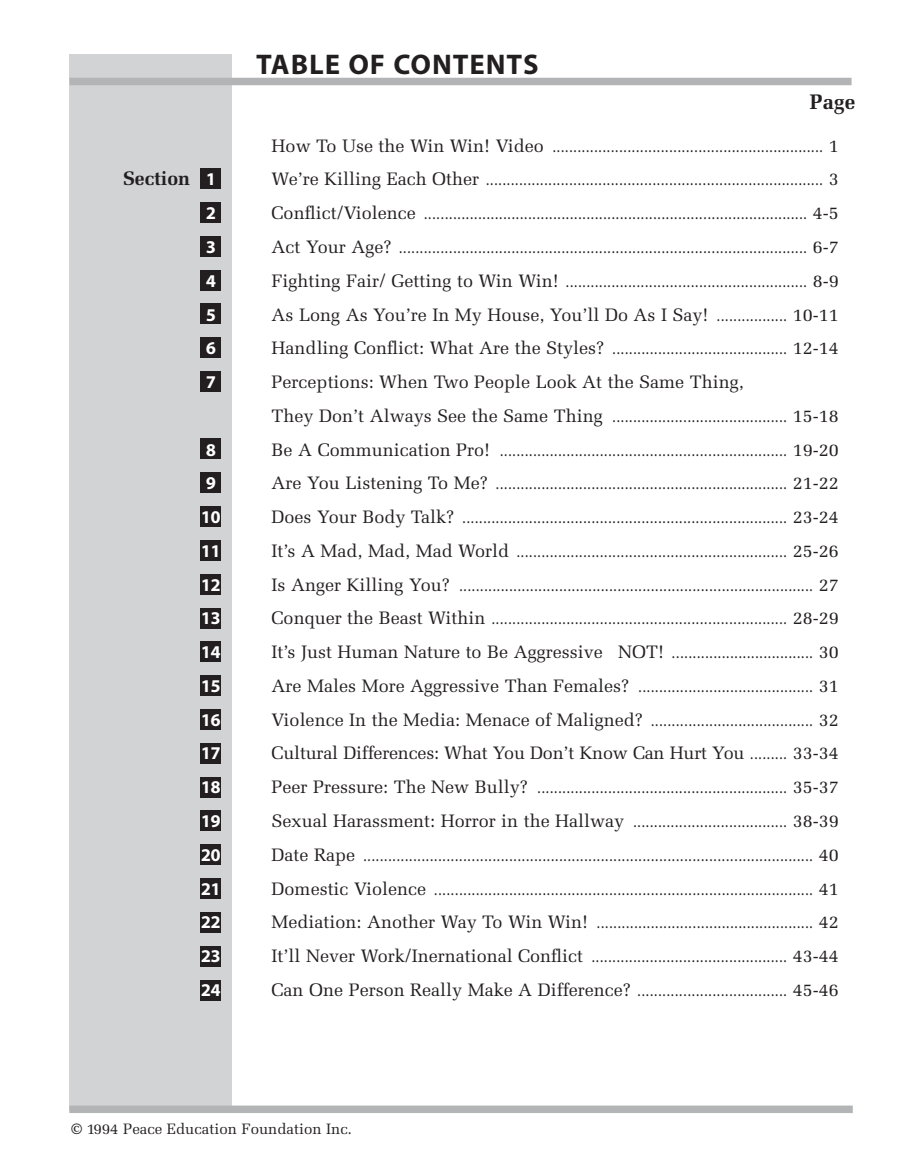
<style>
.page{position:relative;width:905px;height:1175px;background:#fff}
.page>*{position:absolute;margin:0;border:0;box-sizing:border-box;transform-origin:0 0}
.t1{font:28.5px "Myriad Headline";letter-spacing:.055em;color:#231f20}
.t2{font:700 21px "Melior";color:#231f20}
.t3{font:700 19.5px "Melior";color:#231f20}
.t4{font:18px "Melior";color:#231f20}
.t5{font:18px "Myriad Headline";color:#fff}
.t6{font:15px "Melior";color:#231f20}
.s1{font-size:18px}
.s2{font-family:"Myriad Headline";font-weight:400;font-size:18px;color:#fff}
.s3{font-size:15px}
</style>
<div class="page">
<div style="left:69px;top:54px;width:162px;height:1056px;background:#d1d3d4"></div>
<div style="left:69px;top:78px;width:782px;height:7px;background:#b2b4b6"></div>
<div style="left:69px;top:1105px;width:783px;height:8px;background:#b2b4b6"></div>
<div style="left:200px;top:168px;width:21px;height:21px;background:#231f20"></div>
<div style="left:200px;top:439px;width:21px;height:20px;background:#231f20"></div>
<div style="left:200px;top:202px;width:21px;height:20px;background:#231f20"></div>
<div style="left:200px;top:236px;width:21px;height:20px;background:#231f20"></div>
<div style="left:200px;top:270px;width:21px;height:20px;background:#231f20"></div>
<div style="left:200px;top:304px;width:21px;height:20px;background:#231f20"></div>
<div style="left:200px;top:337px;width:21px;height:21px;background:#231f20"></div>
<div style="left:200px;top:371px;width:21px;height:20px;background:#231f20"></div>
<div style="left:200px;top:472px;width:21px;height:21px;background:#231f20"></div>
<div style="left:200px;top:506px;width:21px;height:20px;background:#231f20"></div>
<div style="left:200px;top:540px;width:21px;height:20px;background:#231f20"></div>
<div style="left:200px;top:574px;width:21px;height:20px;background:#231f20"></div>
<div style="left:200px;top:608px;width:21px;height:20px;background:#231f20"></div>
<div style="left:200px;top:641px;width:21px;height:21px;background:#231f20"></div>
<div style="left:200px;top:675px;width:21px;height:21px;background:#231f20"></div>
<div style="left:200px;top:709px;width:21px;height:20px;background:#231f20"></div>
<div style="left:200px;top:743px;width:21px;height:20px;background:#231f20"></div>
<div style="left:200px;top:777px;width:21px;height:20px;background:#231f20"></div>
<div style="left:200px;top:810px;width:21px;height:21px;background:#231f20"></div>
<div style="left:200px;top:844px;width:21px;height:21px;background:#231f20"></div>
<div style="left:200px;top:878px;width:21px;height:20px;background:#231f20"></div>
<div style="left:200px;top:912px;width:21px;height:20px;background:#231f20"></div>
<div style="left:200px;top:946px;width:21px;height:20px;background:#231f20"></div>
<div style="left:200px;top:980px;width:21px;height:20px;background:#231f20"></div>
<h1 class="t1" style="left:256px;top:54px;width:283px">TABLE OF CONTENTS</h1>
<h2 class="t2" style="left:809px;top:94px;width:47px">Page</h2>
<p class="t6" style="left:272px;top:141px;width:569px"><span class="s1">How To Use the Win Win! Video</span> ................................................................. <span class="s1">1</span></p>
<h3 class="t3" style="left:123px;top:172px;width:94px">Section <span class="s2">1</span></h3>
<p class="t6" style="left:272px;top:175px;width:569px"><span class="s1">We’re Killing Each Other</span> ................................................................................. <span class="s1">3</span></p>
<p class="t5" style="left:206px;top:206px;width:11px">2</p>
<p class="t6" style="left:272px;top:208px;width:569px"><span class="s1">Conflict/Violence</span> ............................................................................................ <span class="s1">4-5</span></p>
<p class="t5" style="left:206px;top:240px;width:11px">3</p>
<p class="t6" style="left:272px;top:242px;width:569px"><span class="s1">Act Your Age?</span> .................................................................................................. <span class="s1">6-7</span></p>
<p class="t5" style="left:206px;top:274px;width:11px">4</p>
<p class="t6" style="left:272px;top:276px;width:569px"><span class="s1">Fighting Fair/ Getting to Win Win!</span> .......................................................... <span class="s1">8-9</span></p>
<p class="t5" style="left:206px;top:308px;width:11px">5</p>
<p class="t4" style="left:272px;top:308px;width:568px">As Long As You’re In My House, You’ll Do As I Say! <span class="s3">.................</span> 10-11</p>
<p class="t5" style="left:206px;top:341px;width:11px">6</p>
<p class="t6" style="left:272px;top:343px;width:568px"><span class="s1">Handling Conflict: What Are the Styles?</span> .......................................... <span class="s1">12-14</span></p>
<p class="t5" style="left:206px;top:375px;width:11px">7</p>
<p class="t4" style="left:272px;top:375px;width:473px">Perceptions: When Two People Look At the Same Thing,</p>
<p class="t6" style="left:272px;top:411px;width:568px"><span class="s1">They Don’t Always See the Same Thing</span> .......................................... <span class="s1">15-18</span></p>
<p class="t5" style="left:206px;top:443px;width:11px">8</p>
<p class="t6" style="left:272px;top:445px;width:568px"><span class="s1">Be A Communication Pro!</span> ..................................................................... <span class="s1">19-20</span></p>
<p class="t5" style="left:206px;top:476px;width:11px">9</p>
<p class="t6" style="left:272px;top:478px;width:568px"><span class="s1">Are You Listening To Me?</span> ...................................................................... <span class="s1">21-22</span></p>
<p class="t5" style="left:201px;top:510px;width:21px">10</p>
<p class="t6" style="left:272px;top:512px;width:568px"><span class="s1">Does Your Body Talk?</span> .............................................................................. <span class="s1">23-24</span></p>
<p class="t5" style="left:201px;top:544px;width:21px">11</p>
<p class="t6" style="left:272px;top:546px;width:568px"><span class="s1">It’s A Mad, Mad, Mad World</span> ................................................................. <span class="s1">25-26</span></p>
<p class="t5" style="left:201px;top:578px;width:21px">12</p>
<p class="t6" style="left:272px;top:580px;width:568px"><span class="s1">Is Anger Killing You?</span> ..................................................................................... <span class="s1">27</span></p>
<p class="t5" style="left:201px;top:611px;width:21px">13</p>
<p class="t6" style="left:272px;top:613px;width:568px"><span class="s1">Conquer the Beast Within</span> ....................................................................... <span class="s1">28-29</span></p>
<p class="t5" style="left:201px;top:645px;width:21px">14</p>
<p class="t4" style="left:272px;top:645px;width:568px">It’s Just Human Nature to Be Aggressive NOT! <span class="s3">..................................</span> 30</p>
<p class="t5" style="left:201px;top:679px;width:21px">15</p>
<p class="t6" style="left:272px;top:681px;width:568px"><span class="s1">Are Males More Aggressive Than Females?</span> .......................................... <span class="s1">31</span></p>
<p class="t5" style="left:201px;top:713px;width:21px">16</p>
<p class="t6" style="left:272px;top:715px;width:568px"><span class="s1">Violence In the Media: Menace of Maligned?</span> ....................................... <span class="s1">32</span></p>
<p class="t5" style="left:201px;top:746px;width:21px">17</p>
<p class="t4" style="left:272px;top:746px;width:568px">Cultural Differences: What You Don’t Know Can Hurt You <span class="s3">.........</span> 33-34</p>
<p class="t5" style="left:201px;top:780px;width:21px">18</p>
<p class="t6" style="left:272px;top:782px;width:568px"><span class="s1">Peer Pressure: The New Bully?</span> ............................................................ <span class="s1">35-37</span></p>
<p class="t5" style="left:201px;top:814px;width:21px">19</p>
<p class="t4" style="left:272px;top:814px;width:568px">Sexual Harassment: Horror in the Hallway <span class="s3">.....................................</span> 38-39</p>
<p class="t5" style="left:201px;top:848px;width:21px">20</p>
<p class="t6" style="left:272px;top:850px;width:568px"><span class="s1">Date Rape</span> ............................................................................................................ <span class="s1">40</span></p>
<p class="t5" style="left:201px;top:881px;width:21px">21</p>
<p class="t6" style="left:272px;top:883px;width:568px"><span class="s1">Domestic Violence</span> ........................................................................................... <span class="s1">41</span></p>
<p class="t5" style="left:201px;top:915px;width:21px">22</p>
<p class="t6" style="left:272px;top:917px;width:568px"><span class="s1">Mediation: Another Way To Win Win!</span> .................................................... <span class="s1">42</span></p>
<p class="t5" style="left:201px;top:949px;width:21px">23</p>
<p class="t6" style="left:272px;top:951px;width:568px"><span class="s1">It’ll Never Work/Inernational Conflict</span> ............................................... <span class="s1">43-44</span></p>
<p class="t5" style="left:201px;top:983px;width:21px">24</p>
<p class="t4" style="left:272px;top:983px;width:568px">Can One Person Really Make A Difference? <span class="s3">....................................</span> 45-46</p>
<p class="t6" style="left:71px;top:1123px;width:282px">© 1994 Peace Education Foundation Inc.</p>
</div>
